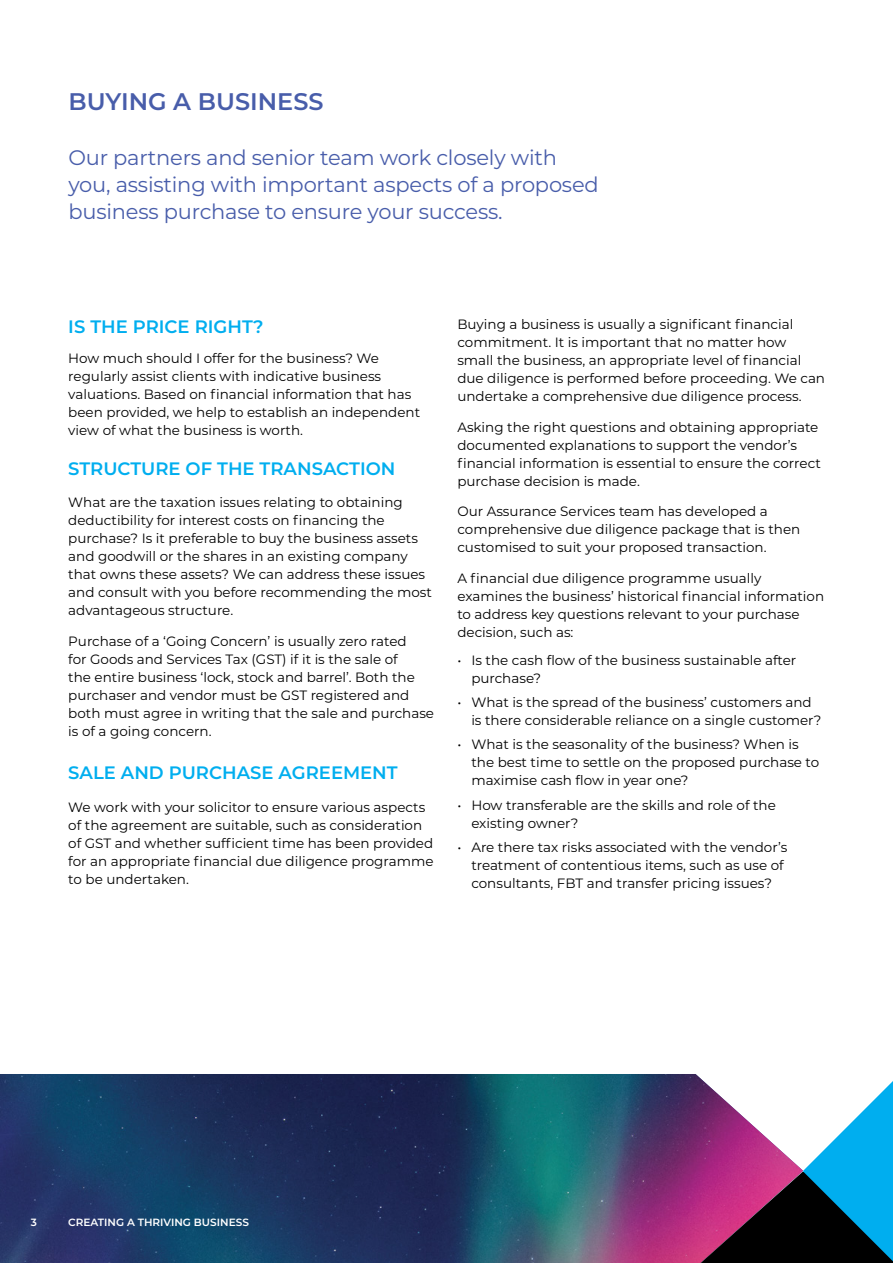
<style>
.page{position:relative;width:893px;height:1263px;background:#fff}
.page>*{position:absolute;margin:0;border:0;box-sizing:border-box;transform-origin:0 0}
.t1{font:600 24px "Montserrat";color:#485daa}
.t2{font:21px/27px "Montserrat";letter-spacing:-.01em;color:#485daa}
.t3{font:600 18px "Montserrat";color:#00aeef}
.t4{font:13.5px/18px "Montserrat";color:#000}
.t5{font:600 10.5px "Montserrat";color:#fff}
</style>
<div class="page">
<img style="left:0;top:1074px;width:704px;height:189px">
<svg style="left:701px;top:1081px;width:192px;height:182px"></svg>
<h1 class="t1" style="left:68px;top:85px;width:257px">BUYING A BUSINESS</h1>
<h2 class="t2" style="left:68px;top:143px;width:532px">Our partners and senior team work closely with you, assisting with important aspects of a proposed business purchase to ensure your success.</h2>
<h3 class="t3" style="left:68px;top:314px;width:197px">IS THE PRICE RIGHT?</h3>
<p class="t4" style="left:68px;top:349px;width:353px">How much should I offer for the business? We regularly assist clients with indicative business valuations. Based on financial information that has been provided, we help to establish an independent view of what the business is worth.</p>
<h3 class="t3" style="left:68px;top:455px;width:329px">STRUCTURE OF THE TRANSACTION</h3>
<p class="t4" style="left:68px;top:493px;width:365px">What are the taxation issues relating to obtaining deductibility for interest costs on financing the purchase? Is it preferable to buy the business assets and goodwill or the shares in an existing company that owns these assets? We can address these issues and consult with you before recommending the most advantageous structure.</p>
<p class="t4" style="left:68px;top:632px;width:367px">Purchase of a ‘Going Concern’ is usually zero rated<br>for Goods and Services Tax (GST) if it is the sale of<br>the entire business ‘lock, stock and barrel’. Both the purchaser and vendor must be GST registered and both must agree in writing that the sale and purchase is of a going concern.</p>
<h3 class="t3" style="left:68px;top:760px;width:331px">SALE AND PURCHASE AGREEMENT</h3>
<p class="t4" style="left:68px;top:798px;width:367px">We work with your solicitor to ensure various aspects of the agreement are suitable, such as consideration of GST and whether sufficient time has been provided for an appropriate financial due diligence programme to be undertaken.</p>
<p class="t4" style="left:457px;top:314px;width:369px">Buying a business is usually a significant financial commitment. It is important that no matter how small the business, an appropriate level of financial due diligence is performed before proceeding. We can undertake a comprehensive due diligence process.</p>
<p class="t4" style="left:457px;top:417px;width:365px">Asking the right questions and obtaining appropriate documented explanations to support the vendor’s financial information is essential to ensure the correct purchase decision is made.</p>
<p class="t4" style="left:457px;top:502px;width:344px">Our Assurance Services team has developed a comprehensive due diligence package that is then customised to suit your proposed transaction.</p>
<p class="t4" style="left:457px;top:569px;width:368px">A financial due diligence programme usually examines the business’ historical financial information to address key questions relevant to your purchase decision, such as:</p>
<p class="t4" style="left:471px;top:650px;width:326px;text-indent:-14px">• Is the cash flow of the business sustainable after purchase?</p>
<p class="t4" style="left:471px;top:693px;width:352px;text-indent:-14px">• What is the spread of the business’ customers and is there considerable reliance on a single customer?</p>
<p class="t4" style="left:471px;top:735px;width:349px;text-indent:-14px">• What is the seasonality of the business? When is the best time to settle on the proposed purchase to maximise cash flow in year one?</p>
<p class="t4" style="left:471px;top:795px;width:306px;text-indent:-14px">• How transferable are the skills and role of the existing owner?</p>
<p class="t4" style="left:471px;top:838px;width:318px;text-indent:-14px">• Are there tax risks associated with the vendor’s treatment of contentious items, such as use of consultants, FBT and transfer pricing issues?</p>
<p class="t5" style="left:31px;top:1215px;width:8px">3</p>
<p class="t5" style="left:68px;top:1215px;width:182px">CREATING A THRIVING BUSINESS</p>
</div>
